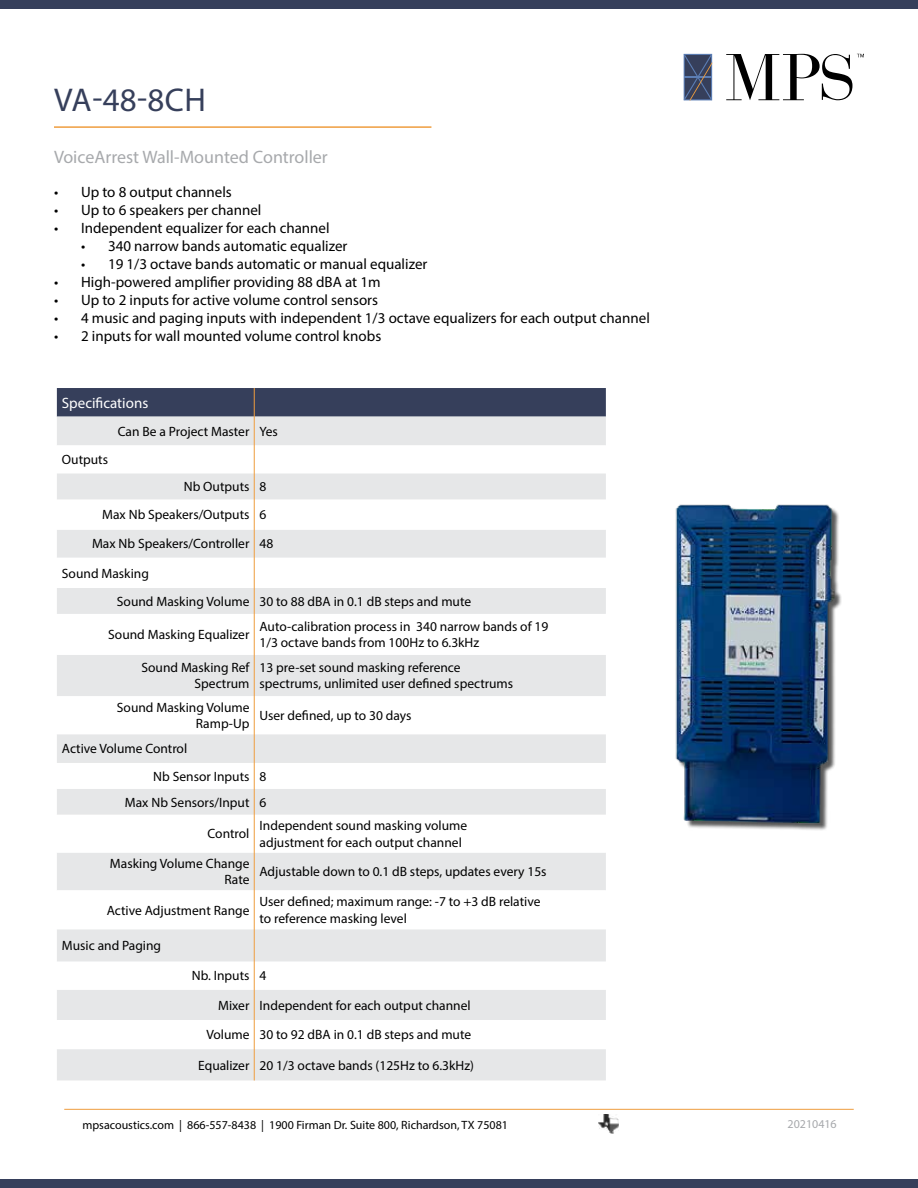
<style>
.page{position:relative;width:918px;height:1188px;background:#fff}
.page>*{position:absolute;margin:0;border:0;box-sizing:border-box;transform-origin:0 0}
.t1{font:64.95px "Didot";color:#000}
.t2{font:33px "Myriad Pro";letter-spacing:.005em;color:#363f5b}
.t3{font:18px "Myriad Pro";color:#a7a9ac}
.t4{font:15px "Myriad Pro";color:#000}
.t5{font:15px "Myriad Pro";color:#fff}
.t6{font:13.5px/16.2px "Myriad Pro";color:#000}
.t7{font:12px "Myriad Pro";color:#000}
.t8{font:12px "Myriad Pro";color:#a7a9ac}
</style>
<div class="page">
<svg style="left:684px;top:54px;width:28px;height:46px"></svg>
<svg style="left:822px;top:54px;width:42px;height:46px"></svg>
<hr style="left:54px;top:126px;width:377px;height:2px;background:#ef9d3e">
<div style="left:0;top:0;width:918px;height:9px;background:#363f5b"></div>
<div style="left:0;top:1179px;width:918px;height:9px;background:#363f5b"></div>
<img style="left:675px;top:504px;width:167px;height:326px">
<div style="left:57px;top:388px;width:549px;height:29px;background:#363f5b"></div>
<div style="left:57px;top:417px;width:549px;height:663px;background:#e6e7e8"></div>
<svg style="left:57px;top:445px;width:549px;height:604px"></svg>
<div style="left:57px;top:474px;width:549px;height:25px;background:#e6e7e8"></div>
<hr style="left:254px;top:388px;width:1px;height:692px;background:#ef9d3e">
<img style="left:598px;top:1114px;width:21px;height:20px">
<hr style="left:64px;top:1109px;width:790px;height:1px;background:#ef9d3e">
<h2 class="t2" style="left:54px;top:80px;width:153px">VA-48-8CH</h2>
<h3 class="t3" style="left:54px;top:145px;width:275px">VoiceArrest Wall-Mounted Controller</h3>
<p class="t4" style="left:54px;top:183px;width:179px">• Up to 8 output channels</p>
<p class="t4" style="left:54px;top:201px;width:209px">• Up to 6 speakers per channel</p>
<p class="t4" style="left:54px;top:219px;width:277px">• Independent equalizer for each channel</p>
<p class="t4" style="left:81px;top:237px;width:268px">• 340 narrow bands automatic equalizer</p>
<p class="t4" style="left:81px;top:255px;width:348px">• 19 1/3 octave bands automatic or manual equalizer</p>
<p class="t4" style="left:54px;top:273px;width:328px">• High-powered amplifier providing 88 dBA at 1m</p>
<p class="t4" style="left:54px;top:291px;width:326px">• Up to 2 inputs for active volume control sensors</p>
<p class="t4" style="left:54px;top:309px;width:597px">• 4 music and paging inputs with independent 1/3 octave equalizers for each output channel</p>
<p class="t4" style="left:54px;top:327px;width:329px">• 2 inputs for wall mounted volume control knobs</p>
<p class="t5" style="left:62px;top:393px;width:88px">Specifications</p>
<p class="t6" style="left:118px;top:423px;width:162px">Can Be a Project Master Yes</p>
<p class="t6" style="left:62px;top:451px;width:48px">Outputs</p>
<p class="t6" style="left:184px;top:478px;width:84px">Nb Outputs 8</p>
<p class="t6" style="left:102px;top:506px;width:166px">Max Nb Speakers/Outputs 6</p>
<p class="t6" style="left:92px;top:536px;width:183px">Max Nb Speakers/Controller 48</p>
<p class="t6" style="left:62px;top:565px;width:89px">Sound Masking</p>
<p class="t6" style="left:117px;top:593px;width:356px">Sound Masking Volume 30 to 88 dBA in 0.1 dB steps and mute</p>
<p class="t6" style="left:108px;top:626px;width:143px">Sound Masking Equalizer</p>
<p class="t6" style="left:260px;top:618px;width:290px">Auto-calibration process in 340 narrow bands of 19<br>1/3 octave bands from 100Hz to 6.3kHz</p>
<p class="t6" style="left:142px;top:659px;width:109px;text-align:right">Sound Masking Ref<br>Spectrum</p>
<p class="t6" style="left:260px;top:659px;width:255px">13 pre-set sound masking reference spectrums, unlimited user defined spectrums</p>
<p class="t6" style="left:117px;top:699px;width:134px;text-align:right">Sound Masking Volume<br>Ramp-Up</p>
<p class="t6" style="left:260px;top:707px;width:153px">User defined, up to 30 days</p>
<p class="t6" style="left:153px;top:735px;width:115px;line-height:27.3px;text-indent:-91px">Active Volume Control<br>Nb Sensor Inputs 8</p>
<p class="t6" style="left:125px;top:794px;width:143px">Max Nb Sensors/Input 6</p>
<p class="t6" style="left:208px;top:826px;width:43px">Control</p>
<p class="t6" style="left:260px;top:817px;width:209px">Independent sound masking volume adjustment for each output channel</p>
<p class="t6" style="left:110px;top:855px;width:141px;text-align:right">Masking Volume Change<br>Rate</p>
<p class="t6" style="left:260px;top:863px;width:289px">Adjustable down to 0.1 dB steps, updates every 15s</p>
<p class="t6" style="left:107px;top:902px;width:144px">Active Adjustment Range</p>
<p class="t6" style="left:260px;top:894px;width:282px">User defined; maximum range: -7 to +3 dB relative to reference masking level</p>
<p class="t6" style="left:62px;top:937px;width:101px">Music and Paging</p>
<p class="t6" style="left:192px;top:968px;width:76px">Nb. Inputs 4</p>
<p class="t6" style="left:218px;top:997px;width:254px">Mixer Independent for each output channel</p>
<p class="t6" style="left:206px;top:1026px;width:266px">Volume 30 to 92 dBA in 0.1 dB steps and mute</p>
<p class="t6" style="left:198px;top:1057px;width:277px">Equalizer 20 1/3 octave bands (125Hz to 6.3kHz)</p>
<p class="t7" style="left:82px;top:1117px;width:427px">mpsacoustics.com | 866-557-8438 | 1900 Firman Dr. Suite 800, Richardson, TX 75081</p>
<h1 class="t1" style="left:725px;top:39px;width:100px">MP</h1>
<p class="t8" style="left:788px;top:1117px;width:51px">20210416</p>
</div>
